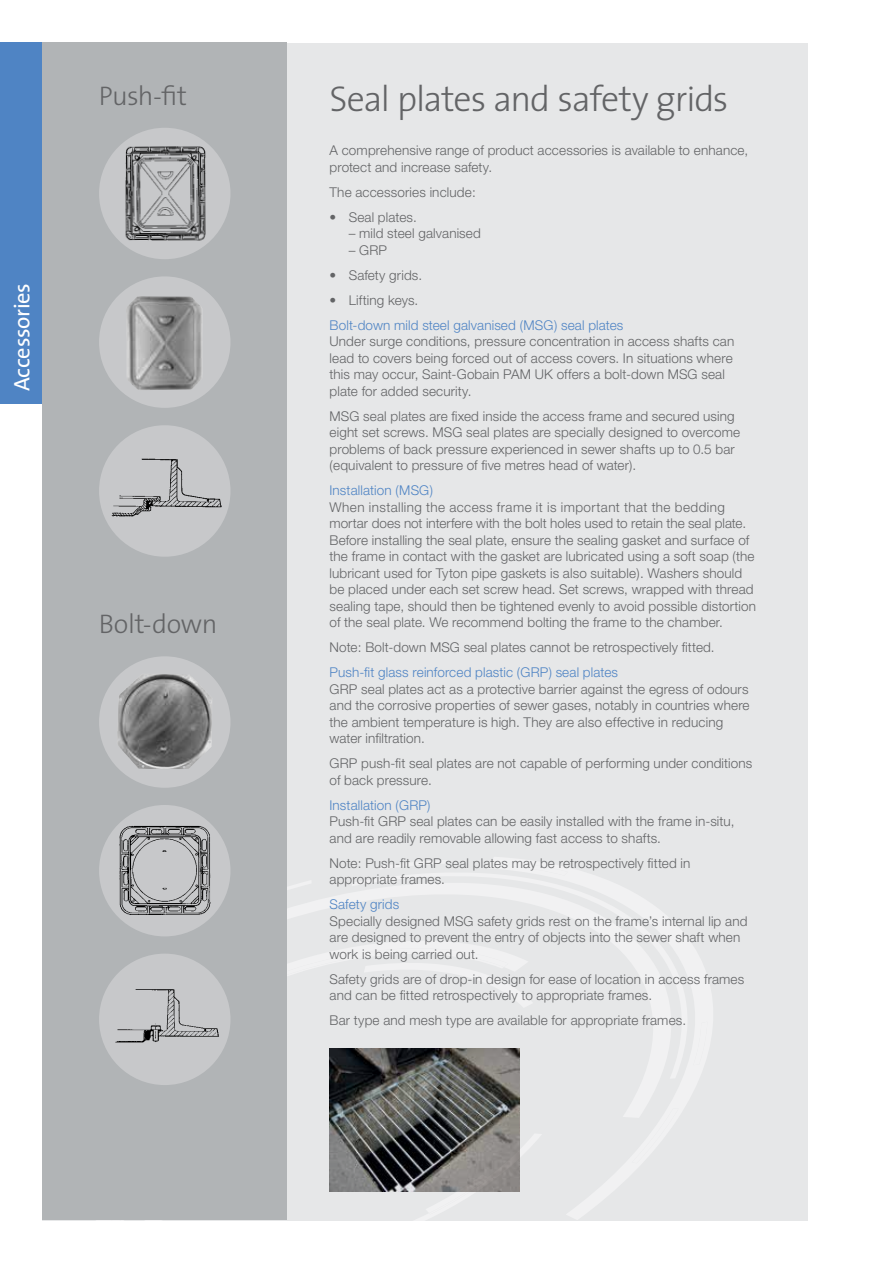
<style>
.page{position:relative;width:893px;height:1263px;background:#fff}
.page>*{position:absolute;margin:0;border:0;box-sizing:border-box;transform-origin:0 0}
.t1{font:300 36px "The Sans";letter-spacing:-.03em;color:#636466}
.t2{font:300 27px "The Sans";letter-spacing:-.015em;color:#636466}
.t3{font:22.5px "The Sans";letter-spacing:-.01em;color:#fff}
.t4{font:300 13.5px/16.5px "Helvetica Neue";letter-spacing:.01em;color:#636466}
.t5{font:300 13.5px "Helvetica Neue";letter-spacing:.01em;color:#4f84c4}
</style>
<div class="page">
<div style="left:43px;top:43px;width:765px;height:1177px;background:#e6e7e8"></div>
<svg style="left:493px;top:857px;width:112px;height:362px"></svg>
<svg style="left:568px;top:940px;width:145px;height:257px"></svg>
<svg style="left:632px;top:1022px;width:75px;height:141px"></svg>
<svg style="left:568px;top:872px;width:120px;height:207px"></svg>
<svg style="left:287px;top:860px;width:281px;height:360px"></svg>
<div style="left:0;top:43px;width:43px;height:361px;background:#4f84c4"></div>
<div style="left:43px;top:43px;width:244px;height:1177px;background:#b1b4b6"></div>
<img style="left:330px;top:1049px;width:190px;height:142px">
<div style="left:99px;top:128px;width:131px;height:131px;background:#c7c8ca;border-radius:50%"></div>
<img style="left:99px;top:137px;width:122px;height:122px">
<div style="left:99px;top:276px;width:131px;height:132px;background:#c7c8ca;border-radius:50%"></div>
<img style="left:127px;top:296px;width:74px;height:94px">
<div style="left:99px;top:425px;width:131px;height:132px;background:#c7c8ca;border-radius:50%"></div>
<img style="left:105px;top:455px;width:119px;height:62px">
<div style="left:99px;top:656px;width:131px;height:132px;background:#c7c8ca;border-radius:50%"></div>
<img style="left:117px;top:674px;width:95px;height:95px">
<div style="left:99px;top:805px;width:131px;height:131px;background:#c7c8ca;border-radius:50%"></div>
<img style="left:99px;top:809px;width:119px;height:127px">
<div style="left:99px;top:954px;width:131px;height:131px;background:#c7c8ca;border-radius:50%"></div>
<img style="left:102px;top:980px;width:127px;height:77px">
<h3 class="t3" style="left:3px;top:391px;width:110px;rotate:-90deg">Accessories</h3>
<h2 class="t2" style="left:99px;top:73px;width:90px">Push-fit</h2>
<h2 class="t2" style="left:99px;top:602px;width:120px">Bolt-down</h2>
<h1 class="t1" style="left:330px;top:70px;width:400px">Seal plates and safety grids</h1>
<p class="t4" style="left:330px;top:142px;width:420px">A comprehensive range of product accessories is available to enhance, protect and increase safety.</p>
<p class="t4" style="left:330px;top:183px;width:148px">The accessories include:</p>
<p class="t4" style="left:330px;top:208px;width:89px">• Seal plates.</p>
<p class="t4" style="left:349px;top:225px;width:134px">– mild steel galvanised</p>
<p class="t4" style="left:349px;top:241px;width:40px">– GRP</p>
<p class="t4" style="left:330px;top:266px;width:94px">• Safety grids.</p>
<p class="t4" style="left:330px;top:291px;width:90px">• Lifting keys.</p>
<p class="t5" style="left:330px;top:317px;width:295px">Bolt-down mild steel galvanised (MSG) seal plates</p>
<p class="t4" style="left:330px;top:333px;width:406px">Under surge conditions, pressure concentration in access shafts can lead to covers being forced out of access covers. In situations where this may occur, Saint-Gobain PAM UK offers a bolt-down MSG seal plate for added security.</p>
<p class="t4" style="left:330px;top:407px;width:412px">MSG seal plates are fixed inside the access frame and secured using eight set screws. MSG seal plates are specially designed to overcome problems of back pressure experienced in sewer shafts up to 0.5 bar (equivalent to pressure of five metres head of water).</p>
<p class="t5" style="left:330px;top:482px;width:105px">Installation (MSG)</p>
<p class="t4" style="left:330px;top:498px;width:428px">When installing the access frame it is important that the bedding mortar does not interfere with the bolt holes used to retain the seal plate.<br>Before installing the seal plate, ensure the sealing gasket and surface of the frame in contact with the gasket are lubricated using a soft soap (the lubricant used for Tyton pipe gaskets is also suitable). Washers should be placed under each set screw head. Set screws, wrapped with thread sealing tape, should then be tightened evenly to avoid possible distortion of the seal plate. We recommend bolting the frame to the chamber.</p>
<p class="t4" style="left:330px;top:639px;width:387px">Note: Bolt-down MSG seal plates cannot be retrospectively fitted.</p>
<p class="t5" style="left:330px;top:664px;width:290px">Push-fit glass reinforced plastic (GRP) seal plates</p>
<p class="t4" style="left:330px;top:680px;width:422px">GRP seal plates act as a protective barrier against the egress of odours and the corrosive properties of sewer gases, notably in countries where the ambient temperature is high. They are also effective in reducing water infiltration.</p>
<p class="t4" style="left:330px;top:755px;width:424px">GRP push-fit seal plates are not capable of performing under conditions of back pressure.</p>
<p class="t5" style="left:330px;top:797px;width:102px">Installation (GRP)</p>
<p class="t4" style="left:330px;top:813px;width:406px">Push-fit GRP seal plates can be easily installed with the frame in-situ, and are readily removable allowing fast access to shafts.</p>
<p class="t4" style="left:330px;top:854px;width:362px">Note: Push-fit GRP seal plates may be retrospectively fitted in appropriate frames.</p>
<p class="t5" style="left:330px;top:896px;width:71px">Safety grids</p>
<p class="t4" style="left:330px;top:912px;width:419px">Specially designed MSG safety grids rest on the frame’s internal lip and are designed to prevent the entry of objects into the sewer shaft when work is being carried out.</p>
<p class="t4" style="left:330px;top:970px;width:416px">Safety grids are of drop-in design for ease of location in access frames and can be fitted retrospectively to appropriate frames.</p>
<p class="t4" style="left:330px;top:1012px;width:358px">Bar type and mesh type are available for appropriate frames.</p>
</div>
